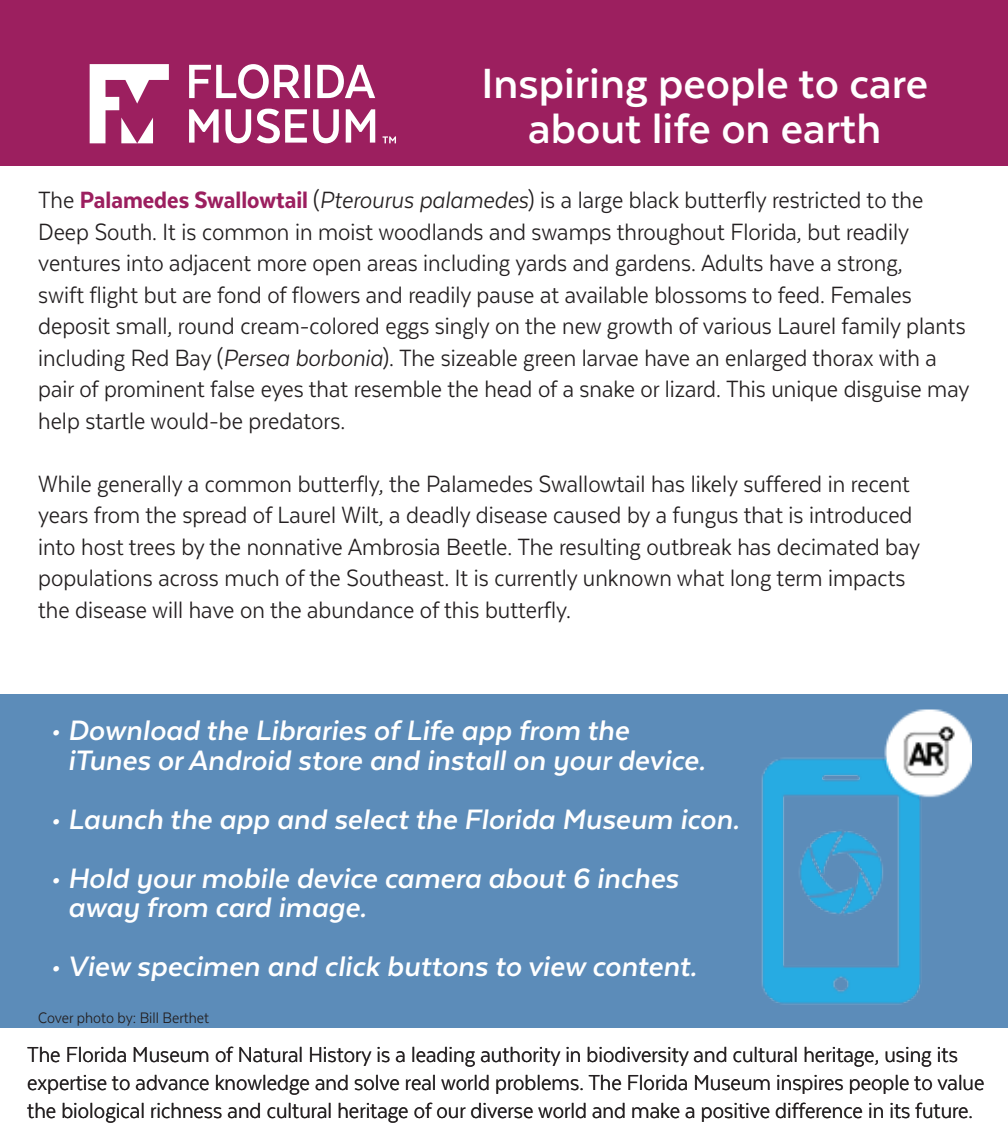
<style>
.page{position:relative;width:1008px;height:1147px;background:#fff}
.page>*{position:absolute;margin:0;border:0;box-sizing:border-box;transform-origin:0 0}
.t1{font:700 48.65px/45.5px "Texta";color:#fff;text-align:center}
.t2{font:italic 700 32.55px/29.4px "Texta";color:#fff}
.t3{font:27.3px/31.5px "Texta Narrow";color:#231f20}
.t4{font:25.2px/28px "Texta Narrow";color:#231f20}
.t5{font:17.5px "Texta Narrow";color:#231f20}
.s1{font-weight:800;color:#9c1f5f}
.s2{font-style:italic}
</style>
<div class="page">
<div style="left:0;top:694px;width:1008px;height:333px;background:#5c8cb9"></div>
<img style="left:741px;top:709px;width:231px;height:319px">
<div style="left:0;top:0;width:1008px;height:165px;background:#9c1f5f"></div>
<svg style="left:90px;top:64px;width:79px;height:79px"></svg>
<svg style="left:189px;top:109px;width:186px;height:34px"></svg>
<svg style="left:189px;top:64px;width:186px;height:35px"></svg>
<svg style="left:383px;top:136px;width:13px;height:7px"></svg>
<h1 class="t1" style="left:481px;top:60px;width:448px">Inspiring people to care about life on earth</h1>
<p class="t3" style="left:38px;top:184px;width:933px">The <span class="s1">Palamedes Swallowtail</span> (<span class="s2">Pterourus palamedes</span>) is a large black butterfly restricted to the Deep South. It is common in moist woodlands and swamps throughout Florida, but readily ventures into adjacent more open areas including yards and gardens. Adults have a strong,<br>swift flight but are fond of flowers and readily pause at available blossoms to feed. Females deposit small, round cream-colored eggs singly on the new growth of various Laurel family plants including Red Bay (<span class="s2">Persea borbonia</span>). The sizeable green larvae have an enlarged thorax with a pair of prominent false eyes that resemble the head of a snake or lizard. This unique disguise may help startle would-be predators.</p>
<p class="t3" style="left:38px;top:467px;width:884px">While generally a common butterfly, the Palamedes Swallowtail has likely suffered in recent years from the spread of Laurel Wilt, a deadly disease caused by a fungus that is introduced into host trees by the nonnative Ambrosia Beetle. The resulting outbreak has decimated bay populations across much of the Southeast. It is currently unknown what long term impacts the disease will have on the abundance of this butterfly.</p>
<p class="t2" style="left:68px;top:715px;width:639px;text-indent:-17px">• Download the Libraries of Life app from the iTunes or Android store and install on your device.</p>
<p class="t2" style="left:50px;top:804px;width:690px">• Launch the app and select the Florida Museum icon.</p>
<p class="t2" style="left:68px;top:863px;width:612px;text-indent:-17px">• Hold your mobile device camera about 6 inches away from card image.</p>
<p class="t2" style="left:50px;top:951px;width:648px">• View specimen and click buttons to view content.</p>
<p class="t5" style="left:38px;top:1009px;width:172px">Cover photo by: Bill Berthet</p>
<p class="t4" style="left:27px;top:1040px;width:959px">The Florida Museum of Natural History is a leading authority in biodiversity and cultural heritage, using its expertise to advance knowledge and solve real world problems. The Florida Museum inspires people to value the biological richness and cultural heritage of our diverse world and make a positive difference in its future.</p>
</div>
